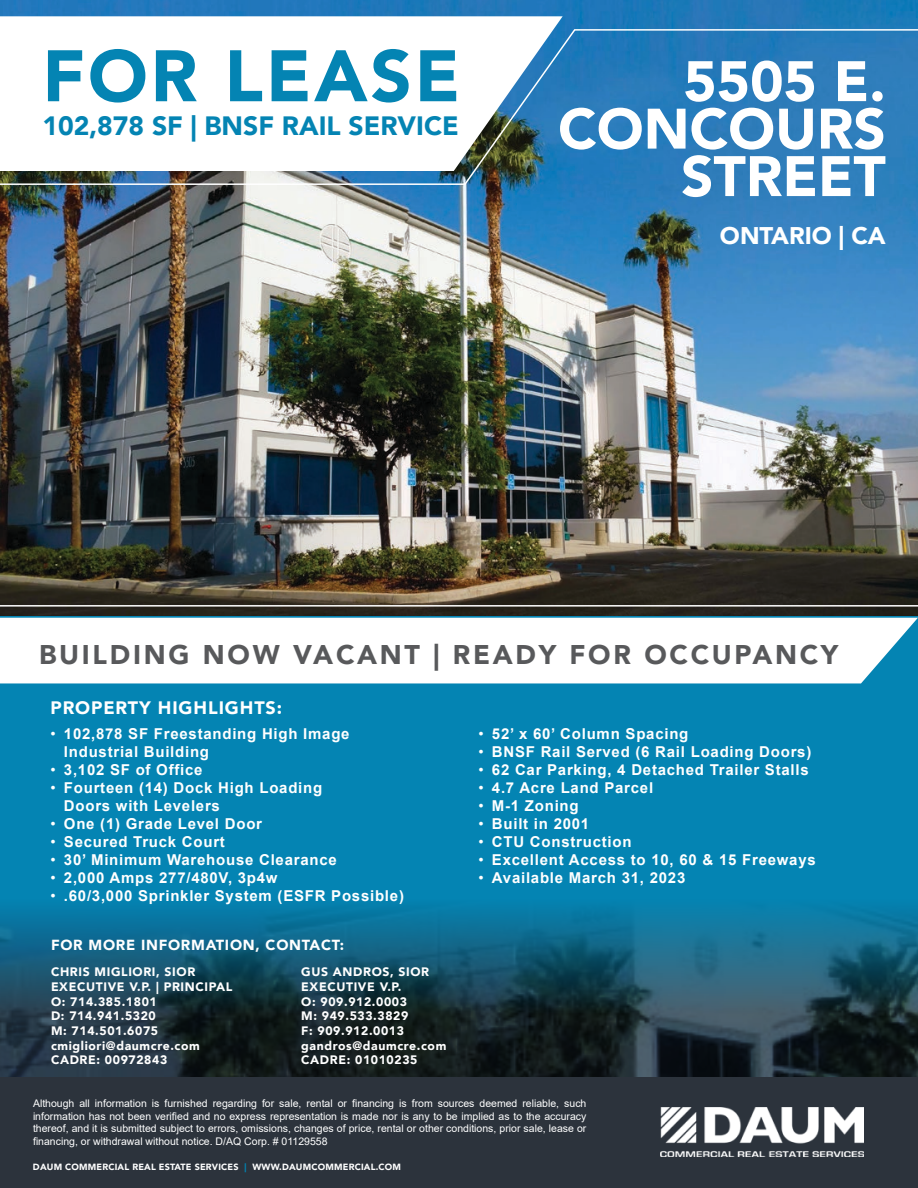
<style>
.page{position:relative;width:918px;height:1188px;background:#fff}
.page>*{position:absolute;margin:0;border:0;box-sizing:border-box;transform-origin:0 0}
.t1{font:900 72px "Avenir";letter-spacing:.04em;color:#0484b3}
.t2{font:900 56.4px/47.4px "Avenir";color:#fff;text-align:right}
.t3{font:900 27px "Avenir";letter-spacing:.1em;color:#58595b}
.t4{font:900 26.4px "Avenir";color:#0484b3}
.t5{font:900 24.15px "Avenir";color:#fff}
.t6{font:900 18px "Avenir";letter-spacing:.05em;color:#fff}
.t7{font:700 15px/18px "Arial";letter-spacing:.05em;color:#fff}
.t8{font:900 14.55px "Avenir";letter-spacing:.05em;color:#fff}
.t9{font:900 12.3px/14.7px "Avenir";letter-spacing:.05em;color:#fff}
.t10{font:10.5px/12.6px "Arial";color:#fff;text-align:justify}
.t11{font:900 9px "Avenir";letter-spacing:.02em;color:#fff}
.s1{font-weight:400}
.s2{color:#0084b4}
</style>
<div class="page">
<img style="left:0;top:0;width:918px;height:616px">
<img style="left:0;top:1045px;width:918px;height:32px">
<svg style="left:0;top:616px;width:918px;height:429px;fill:#0484b3"></svg>
<div style="left:0;top:1077px;width:918px;height:111px;background:#2c333c"></div>
<img style="left:661px;top:1108px;width:203px;height:49px">
<svg style="left:0;top:618px;width:918px;height:65px"></svg>
<svg style="left:0;top:16px;width:563px;height:12px"></svg>
<svg style="left:0;top:28px;width:918px;height:158px"></svg>
<hr style="left:0;top:605px;width:918px;height:2px;background:#fff">
<h1 class="t1" style="left:42px;top:14px;width:419px">FOR LEASE</h1>
<h3 class="t4" style="left:42px;top:104px;width:418px">102,878 SF | BNSF RAIL SERVICE</h3>
<h2 class="t2" style="left:558px;top:56px;width:329px">5505 E.<br>CONCOURS<br>STREET</h2>
<h3 class="t5" style="left:720px;top:214px;width:167px">ONTARIO | CA</h3>
<h3 class="t3" style="left:39px;top:632px;width:801px">BUILDING NOW VACANT | READY FOR OCCUPANCY</h3>
<p class="t6" style="left:50px;top:693px;width:233px">PROPERTY HIGHLIGHTS:</p>
<p class="t7" style="left:64px;top:724px;width:287px;text-indent:-13px"><span class="s1">•</span> 102,878 SF Freestanding High Image<br>Industrial Building</p>
<p class="t7" style="left:50px;top:760px;width:154px"><span class="s1">•</span> 3,102 SF of Office</p>
<p class="t7" style="left:64px;top:778px;width:260px;text-indent:-14px"><span class="s1">•</span> Fourteen (14) Dock High Loading<br>Doors with Levelers</p>
<p class="t7" style="left:50px;top:814px;width:213px"><span class="s1">•</span> One (1) Grade Level Door</p>
<p class="t7" style="left:50px;top:832px;width:176px"><span class="s1">•</span> Secured Truck Court</p>
<p class="t7" style="left:50px;top:850px;width:288px"><span class="s1">•</span> 30’ Minimum Warehouse Clearance</p>
<p class="t7" style="left:50px;top:868px;width:229px"><span class="s1">•</span> 2,000 Amps 277/480V, 3p4w</p>
<p class="t7" style="left:50px;top:886px;width:355px"><span class="s1">•</span> .60/3,000 Sprinkler System (ESFR Possible)</p>
<p class="t7" style="left:478px;top:724px;width:211px"><span class="s1">•</span> 52’ x 60’ Column Spacing</p>
<p class="t7" style="left:478px;top:742px;width:334px"><span class="s1">•</span> BNSF Rail Served (6 Rail Loading Doors)</p>
<p class="t7" style="left:478px;top:760px;width:332px"><span class="s1">•</span> 62 Car Parking, 4 Detached Trailer Stalls</p>
<p class="t7" style="left:478px;top:778px;width:176px"><span class="s1">•</span> 4.7 Acre Land Parcel</p>
<p class="t7" style="left:478px;top:796px;width:102px"><span class="s1">•</span> M-1 Zoning</p>
<p class="t7" style="left:478px;top:814px;width:112px"><span class="s1">•</span> Built in 2001</p>
<p class="t7" style="left:478px;top:832px;width:155px"><span class="s1">•</span> CTU Construction</p>
<p class="t7" style="left:478px;top:850px;width:339px"><span class="s1">•</span> Excellent Access to 10, 60 &amp; 15 Freeways</p>
<p class="t7" style="left:478px;top:868px;width:208px"><span class="s1">•</span> Available March 31, 2023</p>
<p class="t8" style="left:51px;top:933px;width:295px">FOR MORE INFORMATION, CONTACT:</p>
<p class="t9" style="left:51px;top:964px;width:183px">CHRIS MIGLIORI, SIOR<br>EXECUTIVE V.P. | PRINCIPAL<br>O: 714.385.1801<br>D: 714.941.5320<br>M: 714.501.6075 cmigliori@daumcre.com<br>CADRE: 00972843</p>
<p class="t9" style="left:301px;top:964px;width:147px">GUS ANDROS, SIOR<br>EXECUTIVE V.P.<br>O: 909.912.0003<br>M: 949.533.3829<br>F: 909.912.0013 gandros@daumcre.com<br>CADRE: 01010235</p>
<p class="t10" style="left:33px;top:1097px;width:555px">Although all information is furnished regarding for sale, rental or financing is from sources deemed reliable, such information has not been verified and no express representation is made nor is any to be implied as to the accuracy thereof, and it is submitted subject to errors, omissions, changes of price, rental or other conditions, prior sale, lease or financing, or withdrawal without notice. D/AQ Corp. # 01129558</p>
<p class="t11" style="left:33px;top:1159px;width:370px">DAUM COMMERCIAL REAL ESTATE SERVICES <span class="s2">|</span> WWW.DAUMCOMMERCIAL.COM</p>
</div>
